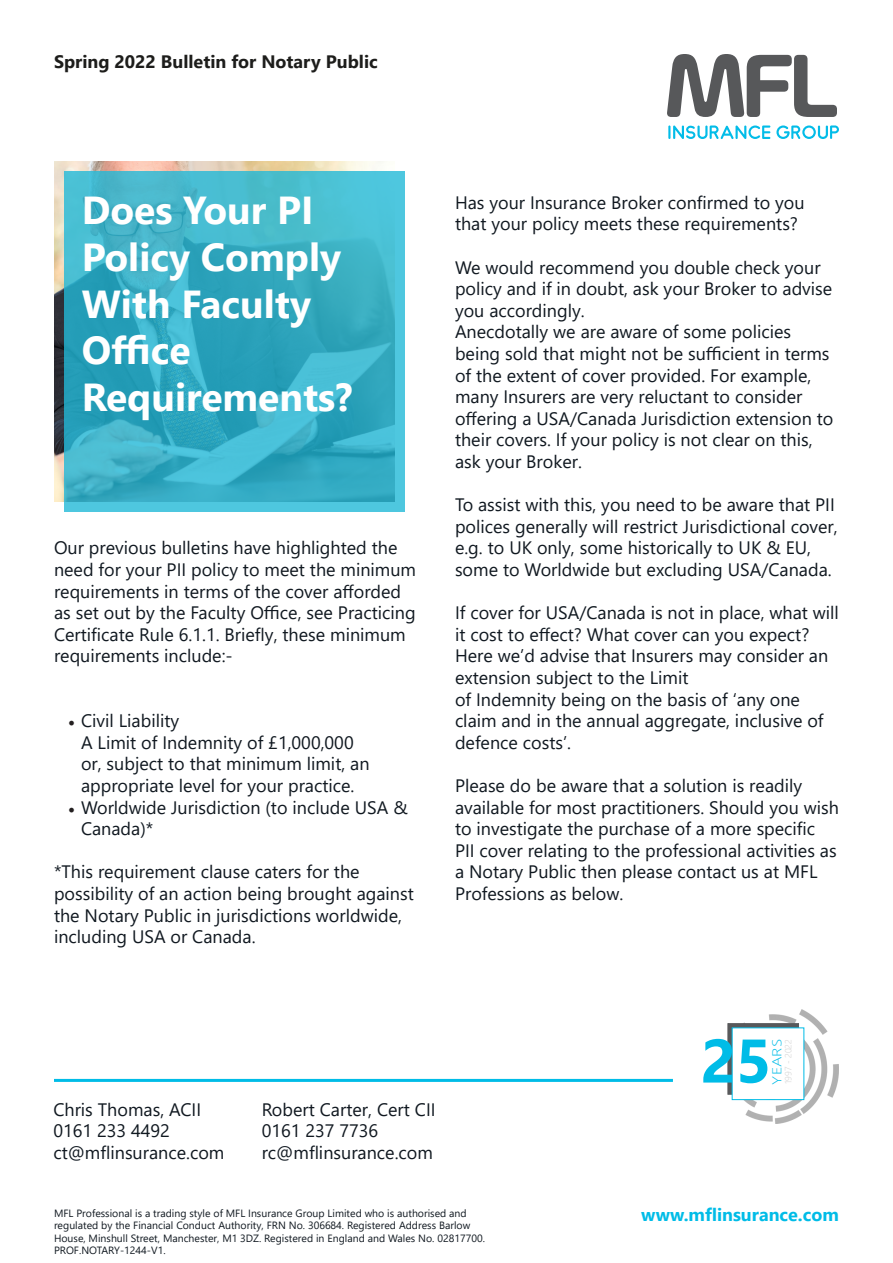
<style>
.page{position:relative;width:893px;height:1263px;background:#fff}
.page>*{position:absolute;margin:0;border:0;box-sizing:border-box;transform-origin:0 0}
.t1{font:700 61.35px "Segoe UI";color:#00bce7}
.t2{font:700 39px/46.8px "Segoe UI";color:#fff}
.t3{font:18px/21.6px "Segoe UI";color:#101820}
.t4{font:700 18px "Segoe UI";color:#1d1d1b}
.t5{font:700 18px "Segoe UI";color:#00bce7}
.t6{font:300 12.9px "Segoe UI";color:#00bce7;scale:1.3 1}
.t7{font:10.5px/12.6px "Segoe UI";color:#101820}
.t8{font:300 9.15px "Segoe UI";color:#cccdcd}
.s1{font-family:"Minion Pro";color:#231f20}
</style>
<div class="page">
<img style="left:54px;top:162px;width:329px;height:340px">
<svg style="left:65px;top:171px;width:340px;height:340px;background:#39afc5"></svg>
<svg style="left:668px;top:125px;width:102px;height:14px"></svg>
<svg style="left:776px;top:125px;width:63px;height:14px"></svg>
<svg style="left:667px;top:54px;width:170px;height:63px"></svg>
<hr style="left:54px;top:1079px;width:619px;height:3px;background:#00bce7">
<img style="left:731px;top:1009px;width:108px;height:114px">
<div style="left:728px;top:1023px;width:71px;height:71px;background:linear-gradient(to right,#58595b,#58595b);border:1px solid #58595b"></div>
<div style="left:732px;top:1027px;width:72px;height:73px;background:#fff;border:1px solid #00bce7"></div>
<p class="t4" style="left:54px;top:44px;width:325px">Spring 2022 Bulletin for Notary Public</p>
<p class="t2" style="left:82px;top:184px;width:261px">Does Your PI<br>Policy Comply<br>With Faculty</p>
<p class="t2" style="left:82px;top:324px;width:272px">Office<br>Requirements?</p>
<p class="t3" style="left:54px;top:536px;width:364px">Our previous bulletins have highlighted the need for your PII policy to meet the minimum requirements in terms of the cover afforded as set out by the Faculty Office, see Practicing Certificate Rule 6.1.1. Briefly, these minimum requirements include:-</p>
<p class="t3" style="left:81px;top:708px;width:290px;text-indent:-13px"><span class="s1">•</span> Civil Liability<br>A Limit of Indemnity of £1,000,000 or, subject to that minimum limit, an appropriate level for your practice.</p>
<p class="t3" style="left:81px;top:795px;width:328px;text-indent:-13px"><span class="s1">•</span> Worldwide Jurisdiction (to include USA &amp;<br>Canada)*</p>
<p class="t3" style="left:54px;top:860px;width:361px">*This requirement clause caters for the possibility of an action being brought against the Notary Public in jurisdictions worldwide, including USA or Canada.</p>
<p class="t3" style="left:455px;top:190px;width:351px">Has your Insurance Broker confirmed to you that your policy meets these requirements?</p>
<p class="t3" style="left:455px;top:255px;width:379px">We would recommend you double check your policy and if in doubt, ask your Broker to advise you accordingly.</p>
<p class="t3" style="left:455px;top:320px;width:380px">Anecdotally we are aware of some policies being sold that might not be sufficient in terms of the extent of cover provided. For example, many Insurers are very reluctant to consider offering a USA/Canada Jurisdiction extension to their covers. If your policy is not clear on this, ask your Broker.</p>
<p class="t3" style="left:455px;top:492px;width:384px">To assist with this, you need to be aware that PII polices generally will restrict Jurisdictional cover, e.g. to UK only, some historically to UK &amp; EU, some to Worldwide but excluding USA/Canada.</p>
<p class="t3" style="left:455px;top:600px;width:385px">If cover for USA/Canada is not in place, what will it cost to effect? What cover can you expect?<br>Here we’d advise that Insurers may consider an extension subject to the Limit<br>of Indemnity being on the basis of ‘any one claim and in the annual aggregate, inclusive of defence costs’.</p>
<p class="t3" style="left:455px;top:773px;width:385px">Please do be aware that a solution is readily available for most practitioners. Should you wish to investigate the purchase of a more specific PII cover relating to the professional activities as a Notary Public then please contact us at MFL Professions as below.</p>
<p class="t3" style="left:53px;top:1097px;width:173px">Chris Thomas, ACII<br>0161 233 4492 ct@mflinsurance.com</p>
<p class="t3" style="left:262px;top:1097px;width:175px">Robert Carter, Cert CII</p>
<p class="t3" style="left:262px;top:1118px;width:173px">0161 237 7736 rc@mflinsurance.com</p>
<p class="t1" style="left:701px;top:1003px;width:72px">25</p>
<p class="t6" style="left:765px;top:1084px;width:37px;rotate:-90deg">YEARS</p>
<p class="t8" style="left:780px;top:1084px;width:46px;rotate:-90deg">1997 - 2022</p>
<p class="t7" style="left:54px;top:1206px;width:432px">MFL Professional is a trading style of MFL Insurance Group Limited who is authorised and regulated by the Financial Conduct Authority, FRN No. 306684. Registered Address Barlow House, Minshull Street, Manchester, M1 3DZ. Registered in England and Wales No. 02817700.<br>PROF.NOTARY-1244-V1.</p>
<p class="t5" style="left:641px;top:1197px;width:199px">www.mflinsurance.com</p>
</div>
